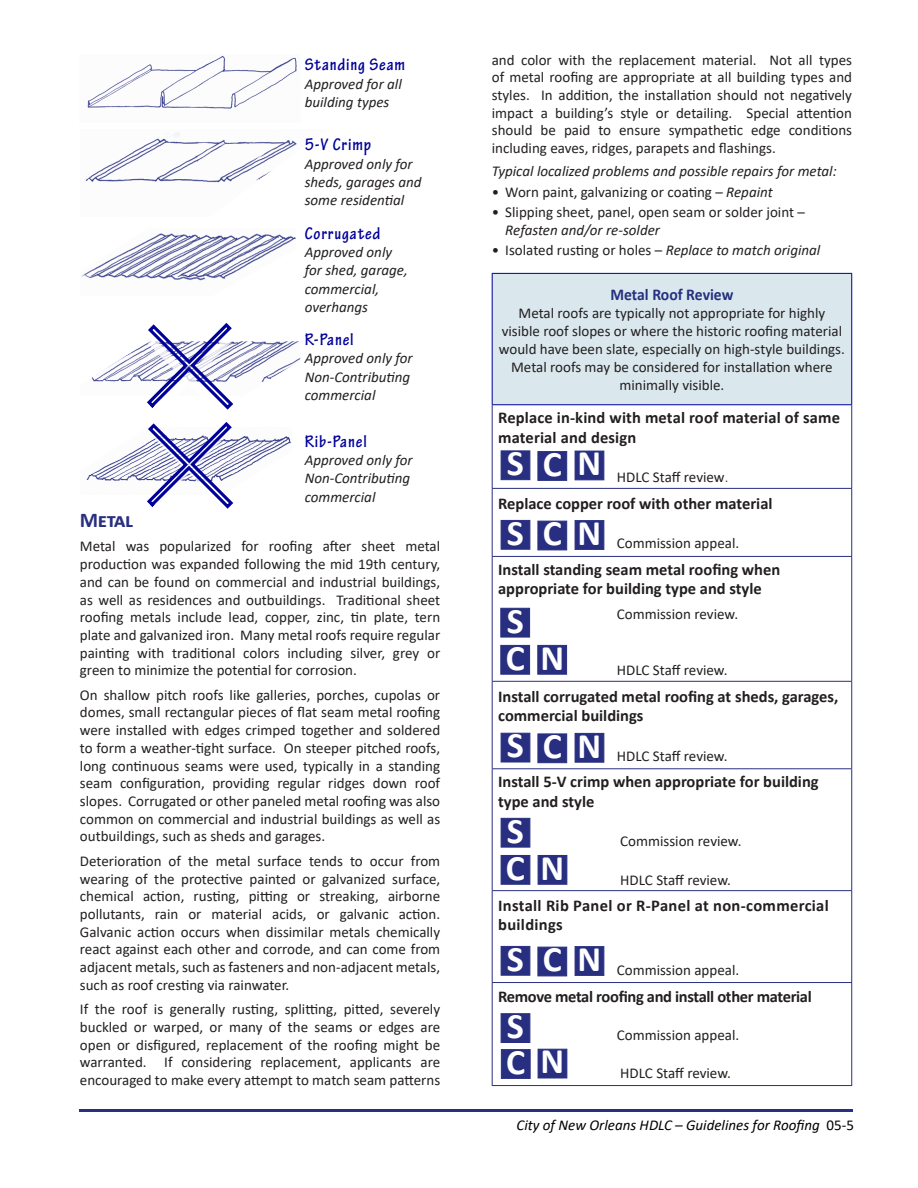
<style>
.page{position:relative;width:918px;height:1188px;background:#fff}
.page>*{position:absolute;margin:0;border:0;box-sizing:border-box;transform-origin:0 0}
.t1{font:700 36px/37.2px "Calibri";letter-spacing:.48em;color:#fff}
.t2{font:700 21px "Calibri";letter-spacing:-.02em;color:#282f80}
.t3{font:700 condensed 18px "Tekton Pro";letter-spacing:.05em;color:#00009a}
.t4{font:700 16.5px/19.5px "Calibri";color:#231f20}
.t5{font:700 16.5px "Calibri";letter-spacing:-.005em;color:#282f80;scale:.95 1}
.t6{font:15px/17.7px "Calibri";color:#231f20;text-align:justify}
.t7{font:italic 15px/18.3px "Calibri";color:#231f20}
.t8{font:italic 15px "Calibri";color:#000}
.s1{font-style:italic}
.s2{font-weight:300}
.s3{font-style:normal}
</style>
<div class="page">
<hr style="left:79px;top:1109px;width:773px;height:2px;background:#282f80">
<div style="left:492px;top:273px;width:360px;height:132px;background:#dae8ee"></div>
<hr style="left:492px;top:273px;width:360px;height:1px;background:#00009a">
<hr style="left:492px;top:274px;width:1px;height:130px;background:#00009a">
<hr style="left:851px;top:274px;width:1px;height:130px;background:#00009a">
<hr style="left:492px;top:404px;width:360px;height:1px;background:#00009a">
<hr style="left:492px;top:405px;width:1px;height:83px;background:#282f80">
<hr style="left:851px;top:405px;width:1px;height:83px;background:#282f80">
<hr style="left:492px;top:488px;width:360px;height:1px;background:#282f80">
<hr style="left:492px;top:489px;width:1px;height:67px;background:#282f80">
<hr style="left:851px;top:489px;width:1px;height:67px;background:#282f80">
<hr style="left:492px;top:556px;width:360px;height:1px;background:#282f80">
<hr style="left:492px;top:557px;width:1px;height:124px;background:#282f80">
<hr style="left:851px;top:557px;width:1px;height:124px;background:#282f80">
<hr style="left:492px;top:681px;width:360px;height:1px;background:#282f80">
<hr style="left:492px;top:682px;width:1px;height:86px;background:#282f80">
<hr style="left:851px;top:682px;width:1px;height:86px;background:#282f80">
<hr style="left:492px;top:768px;width:360px;height:1px;background:#282f80">
<hr style="left:492px;top:769px;width:1px;height:121px;background:#282f80">
<hr style="left:851px;top:769px;width:1px;height:121px;background:#282f80">
<hr style="left:492px;top:890px;width:360px;height:1px;background:#282f80">
<hr style="left:492px;top:891px;width:1px;height:91px;background:#282f80">
<hr style="left:851px;top:891px;width:1px;height:91px;background:#282f80">
<hr style="left:492px;top:982px;width:360px;height:1px;background:#282f80">
<hr style="left:492px;top:983px;width:1px;height:102px;background:#282f80">
<hr style="left:851px;top:983px;width:1px;height:102px;background:#282f80">
<hr style="left:492px;top:1085px;width:360px;height:1px;background:#282f80">
<div style="left:501px;top:450px;width:29px;height:30px;background:#282f80;border:1px solid #282f80"></div>
<div style="left:538px;top:451px;width:29px;height:30px;background:#282f80;border:1px solid #282f80"></div>
<div style="left:575px;top:451px;width:29px;height:29px;background:#282f80"></div>
<div style="left:501px;top:520px;width:29px;height:30px;background:#282f80;border:1px solid #282f80"></div>
<div style="left:538px;top:521px;width:29px;height:29px;background:#282f80;border:1px solid #282f80"></div>
<div style="left:575px;top:520px;width:29px;height:30px;background:#282f80;border:1px solid #282f80"></div>
<div style="left:501px;top:733px;width:29px;height:29px;background:#282f80;border:1px solid #282f80"></div>
<div style="left:538px;top:734px;width:29px;height:29px;background:#282f80;border:1px solid #282f80"></div>
<div style="left:575px;top:733px;width:29px;height:30px;background:#282f80;border:1px solid #282f80"></div>
<div style="left:501px;top:818px;width:29px;height:30px;background:#282f80;border:1px solid #282f80"></div>
<div style="left:501px;top:855px;width:29px;height:30px;background:#282f80;border:1px solid #282f80"></div>
<div style="left:538px;top:855px;width:29px;height:30px;background:#282f80;border:1px solid #282f80"></div>
<div style="left:501px;top:946px;width:29px;height:30px;background:#282f80;border:1px solid #282f80"></div>
<div style="left:538px;top:947px;width:29px;height:29px;background:#282f80;border:1px solid #282f80"></div>
<div style="left:575px;top:946px;width:29px;height:30px;background:#282f80;border:1px solid #282f80"></div>
<img style="left:87px;top:55px;width:210px;height:54px">
<img style="left:85px;top:132px;width:212px;height:51px">
<img style="left:81px;top:233px;width:215px;height:48px">
<img style="left:91px;top:341px;width:209px;height:41px">
<img style="left:86px;top:435px;width:205px;height:46px">
<svg style="left:145px;top:323px;width:90px;height:186px"></svg>
<div style="left:501px;top:1013px;width:29px;height:30px;background:#282f80;border:1px solid #282f80"></div>
<div style="left:501px;top:1049px;width:30px;height:30px;background:#282f80;border:1px solid #282f80"></div>
<div style="left:538px;top:1049px;width:29px;height:29px;background:#282f80;border:1px solid #282f80"></div>
<div style="left:500px;top:608px;width:30px;height:29px;background:#282f80;border:1px solid #282f80"></div>
<div style="left:500px;top:645px;width:30px;height:30px;background:#282f80;border:1px solid #282f80"></div>
<div style="left:537px;top:645px;width:30px;height:30px;background:#282f80;border:1px solid #282f80"></div>
<p class="t3" style="left:305px;top:54px;width:102px">Standing Seam</p>
<p class="t7" style="left:305px;top:74px;width:99px">Approved for all building types</p>
<p class="t3" style="left:305px;top:134px;width:68px">5-V Crimp</p>
<p class="t7" style="left:305px;top:154px;width:118px">Approved only for sheds, garages and some residential</p>
<p class="t3" style="left:305px;top:223px;width:77px">Corrugated</p>
<p class="t7" style="left:305px;top:242px;width:105px">Approved only for shed, garage, commercial, overhangs</p>
<p class="t3" style="left:305px;top:329px;width:50px">R-Panel</p>
<p class="t7" style="left:305px;top:348px;width:110px">Approved only for<br>Non-Contributing commercial</p>
<p class="t3" style="left:305px;top:431px;width:64px">Rib-Panel</p>
<p class="t7" style="left:305px;top:450px;width:110px">Approved only for<br>Non-Contributing commercial</p>
<h2 class="t2" style="left:80px;top:505px;width:54px">Metal</h2>
<p class="t6" style="left:80px;top:537px;width:362px">Metal was popularized for roofing after sheet metal production was expanded following the mid 19th century, and can be found on commercial and industrial buildings, as well as residences and outbuildings. Traditional sheet roofing metals include lead, copper, zinc, tin plate, tern plate and galvanized iron. Many metal roofs require regular painting with traditional colors including silver, grey or green to minimize the potential for corrosion.</p>
<p class="t6" style="left:80px;top:686px;width:362px">On shallow pitch roofs like galleries, porches, cupolas or domes, small rectangular pieces of flat seam metal roofing were installed with edges crimped together and soldered to form a weather-tight surface. On steeper pitched roofs, long continuous seams were used, typically in a standing seam configuration, providing regular ridges down roof slopes. Corrugated or other paneled metal roofing was also common on commercial and industrial buildings as well as outbuildings, such as sheds and garages.</p>
<p class="t6" style="left:80px;top:852px;width:362px">Deterioration of the metal surface tends to occur from wearing of the protective painted or galvanized surface, chemical action, rusting, pitting or streaking, airborne pollutants, rain or material acids, or galvanic action.<br>Galvanic action occurs when dissimilar metals chemically react against each other and corrode, and can come from adjacent metals, such as fasteners and non-adjacent metals, such as roof cresting via rainwater.</p>
<p class="t6" style="left:80px;top:1000px;width:362px">If the roof is generally rusting, splitting, pitted, severely buckled or warped, or many of the seams or edges are open or disfigured, replacement of the roofing might be warranted. If considering replacement, applicants are encouraged to make every attempt to match seam patterns</p>
<p class="t6" style="left:492px;top:50px;width:362px">and color with the replacement material. Not all types of metal roofing are appropriate at all building types and styles. In addition, the installation should not negatively impact a building’s style or detailing. Special attention should be paid to ensure sympathetic edge conditions including eaves, ridges, parapets and flashings.</p>
<p class="t7" style="left:492px;top:162px;width:346px">Typical localized problems and possible repairs for metal:</p>
<p class="t6" style="left:492px;top:182px;width:282px">• Worn paint, galvanizing or coating – <span class="s1">Repaint</span></p>
<p class="t6" style="left:492px;top:203px;width:315px">• Slipping sheet, panel, open seam or solder joint –</p>
<p class="t7" style="left:505px;top:220px;width:156px">Refasten and/or re-solder</p>
<p class="t6" style="left:492px;top:241px;width:330px">• Isolated rusting or holes – <span class="s1">Replace to match original</span></p>
<p class="t5" style="left:610px;top:283px;width:131px">Metal Roof Review</p>
<p class="t6" style="left:499px;top:304px;width:348px;text-align:center">Metal roofs are typically not appropriate for highly visible roof slopes or where the historic roofing material would have been slate, especially on high-style buildings.<br>Metal roofs may be considered for installation where minimally visible.</p>
<p class="t4" style="left:498px;top:408px;width:343px">Replace in-kind with metal roof material of same material and design</p>
<p class="t6" style="left:617px;top:468px;width:113px">HDLC Staff review<span class="s2">.</span></p>
<p class="t4" style="left:498px;top:494px;width:276px">Replace copper roof with other material</p>
<p class="t6" style="left:617px;top:534px;width:124px">Commission appeal.</p>
<p class="t4" style="left:498px;top:559px;width:284px">Install standing seam metal roofing when appropriate for building type and style</p>
<p class="t6" style="left:617px;top:605px;width:123px">Commission review.</p>
<h1 class="t1" style="left:507px;top:428px;width:96px;line-height:69.6px">SCN<br>SCN</h1>
<h1 class="t1" style="left:506px;top:602px;width:60px">S<br>C N</h1>
<p class="t6" style="left:617px;top:661px;width:112px">HDLC Staff review.</p>
<p class="t4" style="left:498px;top:686px;width:342px">Install corrugated metal roofing at sheds, garages, commercial buildings</p>
<p class="t6" style="left:617px;top:747px;width:112px">HDLC Staff review.</p>
<p class="t4" style="left:498px;top:772px;width:322px">Install 5-V crimp when appropriate for building type and style</p>
<p class="t6" style="left:620px;top:832px;width:123px">Commission review.</p>
<p class="t6" style="left:620px;top:870px;width:112px">HDLC Staff review.</p>
<p class="t4" style="left:498px;top:895px;width:332px">Install Rib Panel or R-Panel at non-commercial buildings</p>
<p class="t6" style="left:617px;top:961px;width:124px">Commission appeal.</p>
<p class="t4" style="left:498px;top:987px;width:315px">Remove metal roofing and install other material</p>
<p class="t6" style="left:617px;top:1026px;width:124px">Commission appeal.</p>
<p class="t6" style="left:620px;top:1064px;width:112px">HDLC Staff review.</p>
<h1 class="t1" style="left:507px;top:727px;width:96px">SCN</h1>
<h1 class="t1" style="left:506px;top:812px;width:60px">S<br>C N</h1>
<h1 class="t1" style="left:507px;top:940px;width:96px">SCN</h1>
<h1 class="t1" style="left:506px;top:1008px;width:60px;line-height:35.7px">S<br>C N</h1>
<p class="t8" style="left:517px;top:1115px;width:339px">City of New Orleans HDLC – Guidelines for Roofing <span class="s3">05-5</span></p>
</div>
